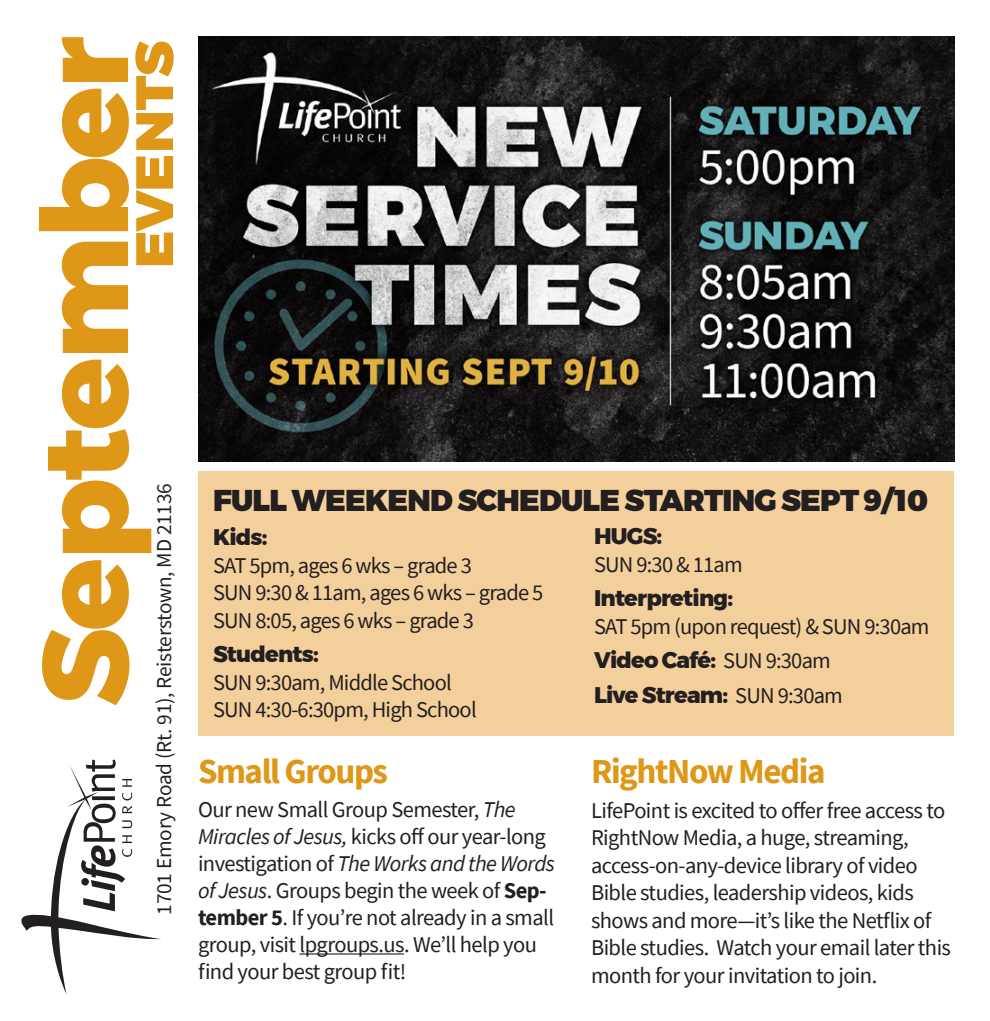
<style>
.page{position:relative;width:990px;height:1021px;background:#fff}
.page>*{position:absolute;margin:0;border:0;box-sizing:border-box;transform-origin:0 0}
.t1{font:800 120px "Montserrat";letter-spacing:-.025em;color:#df9717}
.t2{font:900 52.5px "Montserrat";letter-spacing:-.02em;color:#df9717}
.t3{font:700 35px "Source Sans Pro";letter-spacing:-.04em;color:#df9717}
.t4{font:900 30px "Montserrat";letter-spacing:-.025em;color:#231f20}
.t5{font:22.5px/27.5px "Source Sans Pro";letter-spacing:-.025em;color:#231f20}
.t6{font:800 22.5px/34.5px "Montserrat";letter-spacing:-.035em;color:#231f20}
.t7{font:21.25px "Source Sans Pro";letter-spacing:-.01em;color:#231f20}
.s1{font-family:"Source Sans Pro";font-weight:400}
.s2{font-style:italic}
.s3{font-weight:700}
</style>
<div class="page">
<hr style="left:300px;top:953px;width:104px;height:1px;background:#231f20">
<svg style="left:21px;top:759px;width:140px;height:234px"></svg>
<div style="left:198px;top:470px;width:756px;height:265px;background:#f3cf9b"></div>
<img style="left:198px;top:36px;width:756px;height:425px">
<h1 class="t1" style="left:-12px;top:706px;width:672px;rotate:-90deg">September</h1>
<h2 class="t2" style="left:111px;top:268px;width:228px;rotate:-90deg">EVENTS</h2>
<p class="t7" style="left:151px;top:914px;width:432px;rotate:-90deg">1701 Emory Road (Rt. 91), Reisterstown, MD 21136</p>
<h3 class="t4" style="left:213px;top:475px;width:717px">FULL WEEKEND SCHEDULE STARTING SEPT 9/10</h3>
<p class="t6" style="left:213px;top:520px;width:56px">Kids:</p>
<p class="t5" style="left:213px;top:551px;width:332px">SAT 5pm, ages 6 wks – grade 3<br>SUN 9:30 &amp; 11am, ages 6 wks – grade 5<br>SUN 8:05, ages 6 wks – grade 3</p>
<p class="t6" style="left:213px;top:637px;width:107px">Students:</p>
<p class="t5" style="left:213px;top:668px;width:240px">SUN 9:30am, Middle School</p>
<p class="t6" style="left:594px;top:519px;width:70px">HUGS:</p>
<p class="t5" style="left:594px;top:550px;width:150px">SUN 9:30 &amp; 11am</p>
<p class="t6" style="left:594px;top:581px;width:141px">Interpreting:</p>
<p class="t5" style="left:594px;top:612px;width:337px">SAT 5pm (upon request) &amp; SUN 9:30am</p>
<p class="t6" style="left:594px;top:643px;width:250px">Video Café: <span class="s1">SUN 9:30am<br></span>Live Stream: <span class="s1">SUN 9:30am</span></p>
<p class="t5" style="left:213px;top:695px;width:265px">SUN 4:30-6:30pm, High School</p>
<h3 class="t3" style="left:591px;top:747px;width:236px">RightNow Media</h3>
<p class="t5" style="left:591px;top:796px;width:362px">LifePoint is excited to offer free access to RightNow Media, a huge, streaming, access-on-any-device library of video Bible studies, leadership videos, kids shows and more—it’s like the Netflix of Bible studies. Watch your email later this month for your invitation to join.</p>
<h3 class="t3" style="left:198px;top:747px;width:192px">Small Groups</h3>
<p class="t5" style="left:198px;top:795px;width:358px">Our new Small Group Semester, <span class="s2">The Miracles of Jesus,</span> kicks off our year-long investigation of <span class="s2">The Works and the Words of Jesus</span>. Groups begin the week of <span class="s3">Sep&shy;tember 5</span>. If you’re not already in a small group, visit lpgroups.us. We’ll help you find your best group fit!</p>
</div>
